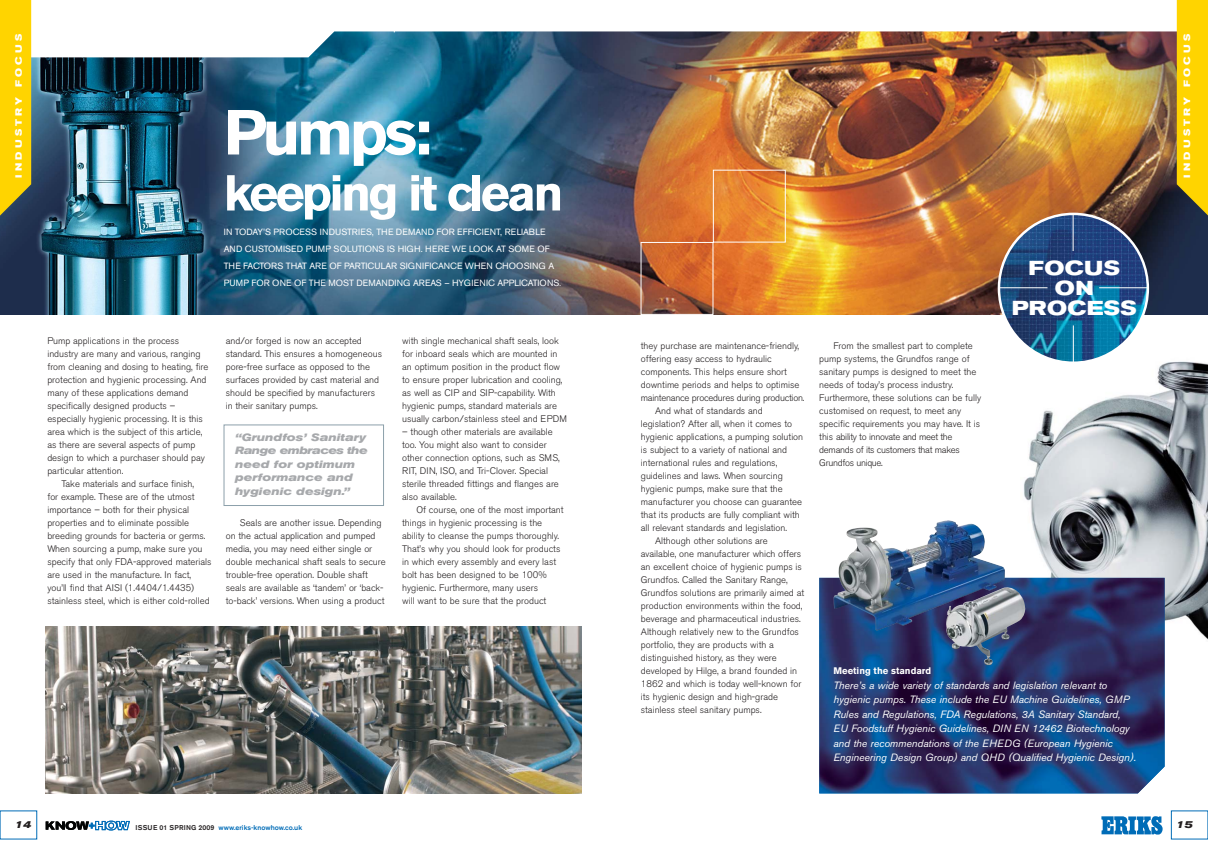
<style>
.page{position:relative;width:1208px;height:859px;background:#fff}
.page>*{position:absolute;margin:0;border:0;box-sizing:border-box;transform-origin:0 0}
.t1{font:700 63px "Akzidenz Grotesk BE";letter-spacing:-.055em;color:#fff}
.t2{font:700 50px "Akzidenz Grotesk BE";letter-spacing:-.055em;color:#fff}
.t3{font:700 expanded 20px/20px "Akzidenz Grotesk BE";letter-spacing:.02em;color:#fff;text-align:center}
.t4{font:italic 10.5px/14.5px "Akzidenz Grotesk BE";letter-spacing:-.005em;color:#fff}
.t5{font:italic 700 expanded 10.5px/13.5px "Akzidenz Grotesk BE";color:#a7a9ac}
.t6{font:italic 700 expanded 10px "Akzidenz Grotesk BE";color:#231f20}
.t7{font:300 9.5px/13px "Akzidenz Grotesk BE";color:#231f20}
.t8{font:300 9.5px "Akzidenz Grotesk BE";letter-spacing:-.025em;color:#231f20}
.t9{font:700 9.5px "Akzidenz Grotesk BE";color:#fff}
.t10{font:9px/17px "Akzidenz Grotesk BE";letter-spacing:.01em;color:#fff}
.t11{font:700 expanded 9px "Akzidenz Grotesk BE";letter-spacing:.36em;color:#fff}
.t12{font:500 7px "Akzidenz Grotesk BE";color:#006cb7}
.s1{font-weight:300}
.s2{color:#231f20}
</style>
<div class="page">
<img style="left:1024px;top:361px;width:184px;height:281px">
<img style="left:0;top:57px;width:1208px;height:257px">
<img style="left:31px;top:0;width:1145px;height:57px">
<svg style="left:0;top:0;width:31px;height:216px;background:#efc806"></svg>
<svg style="left:1101px;top:816px;width:62px;height:19px"></svg>
<svg style="left:46px;top:821px;width:84px;height:9px"></svg>
<hr style="left:394px;top:0;width:1px;height:32px;background:#fff">
<svg style="left:1176px;top:0;width:32px;height:215px;background:#ecc506"></svg>
<div style="left:224px;top:425px;width:160px;height:81px;border:1px solid #8ca0aa"></div>
<img style="left:819px;top:578px;width:345px;height:215px">
<img style="left:45px;top:626px;width:536px;height:168px">
<img style="left:833px;top:520px;width:192px;height:145px">
<svg style="left:640px;top:170px;width:145px;height:145px;background:#d57632"></svg>
<svg style="left:997px;top:213px;width:152px;height:151px;background:#4a6b8d"></svg>
<hr style="left:1099px;top:287px;width:49px;height:1px;background:#fff">
<hr style="left:998px;top:287px;width:49px;height:1px;background:#fff">
<hr style="left:1072px;top:325px;width:1px;height:38px;background:#fff">
<hr style="left:1072px;top:213px;width:1px;height:38px;background:#fff">
<p class="t11" style="left:15px;top:178px;width:146px;rotate:-90deg">INDUSTRY FOCUS</p>
<p class="t11" style="left:1183px;top:178px;width:146px;rotate:-90deg">INDUSTRY FOCUS</p>
<h1 class="t1" style="left:224px;top:110px;width:210px">Pumps:</h1>
<h2 class="t2" style="left:224px;top:175px;width:341px">keeping it clean</h2>
<p class="t10" style="left:224px;top:225px;width:338px">IN TODAY’S PROCESS INDUSTRIES, THE DEMAND FOR EFFICIENT, RELIABLE AND CUSTOMISED PUMP SOLUTIONS IS HIGH. HERE WE LOOK AT SOME OF THE FACTORS THAT ARE OF PARTICULAR SIGNIFICANCE WHEN CHOOSING A PUMP FOR ONE OF THE MOST DEMANDING AREAS – HYGIENIC APPLICATIONS<span class="s1">.</span></p>
<p class="t7" style="left:47px;top:335px;width:133px">Pump applications in the process</p>
<p class="t7" style="left:47px;top:348px;width:155px">industry are many and various, ranging</p>
<p class="t7" style="left:47px;top:361px;width:163px">from cleaning and dosing to heating, fire</p>
<p class="t7" style="left:47px;top:374px;width:161px">protection and hygienic processing. And</p>
<p class="t7" style="left:47px;top:387px;width:143px">many of these applications demand</p>
<p class="t7" style="left:47px;top:400px;width:129px">specifically designed products –</p>
<p class="t7" style="left:47px;top:413px;width:157px">especially hygienic processing. It is this</p>
<p class="t7" style="left:47px;top:426px;width:156px">area which is the subject of this article,</p>
<p class="t7" style="left:47px;top:439px;width:150px">as there are several aspects of pump</p>
<p class="t7" style="left:47px;top:452px;width:159px">design to which a purchaser should pay</p>
<p class="t7" style="left:47px;top:465px;width:77px">particular attention.</p>
<p class="t7" style="left:62px;top:478px;width:134px">Take materials and surface finish,</p>
<p class="t7" style="left:47px;top:491px;width:149px">for example. These are of the utmost</p>
<p class="t7" style="left:47px;top:504px;width:143px">importance – both for their physical</p>
<p class="t7" style="left:47px;top:517px;width:143px">properties and to eliminate possible</p>
<p class="t7" style="left:47px;top:530px;width:160px">breeding grounds for bacteria or germs.</p>
<p class="t7" style="left:47px;top:543px;width:157px">When sourcing a pump, make sure you</p>
<p class="t7" style="left:47px;top:556px;width:166px">specify that only FDA-approved materials</p>
<p class="t7" style="left:47px;top:569px;width:145px">are used in the manufacture. In fact,</p>
<p class="t7" style="left:47px;top:582px;width:148px">you’ll find that AISI (1.4404/1.4435)</p>
<p class="t7" style="left:47px;top:595px;width:164px">stainless steel, which is either cold-rolled</p>
<p class="t7" style="left:226px;top:335px;width:158px">and/or forged is now an accepted standard. This ensures a homogeneous pore-free surface as opposed to the surfaces provided by cast material and should be specified by manufacturers in their sanitary pumps.</p>
<p class="t5" style="left:235px;top:431px;width:134px">“Grundfos’ Sanitary<br>Range embraces the need for optimum performance and hygienic design.”</p>
<p class="t7" style="left:226px;top:517px;width:162px;text-indent:14px">Seals are another issue. Depending on the actual application and pumped media, you may need either single or double mechanical shaft seals to secure trouble-free operation. Double shaft seals are available as ‘tandem’ or ‘back&shy;to-back’ versions. When using a product</p>
<p class="t7" style="left:402px;top:335px;width:166px">with single mechanical shaft seals, look for inboard seals which are mounted in an optimum position in the product flow to ensure proper lubrication and cooling, as well as CIP and SIP-capability. With hygienic pumps, standard materials are usually carbon/stainless steel and EPDM</p>
<p class="t7" style="left:402px;top:426px;width:159px">– though other materials are available too. You might also want to consider other connection options, such as SMS, RIT, DIN, ISO, and Tri-Clover. Special sterile threaded fittings and flanges are also available.</p>
<p class="t7" style="left:402px;top:504px;width:163px;text-indent:14px">Of course, one of the most important things in hygienic processing is the ability to cleanse the pumps thoroughly.<br>That’s why you should look for products in which every assembly and every last bolt has been designed to be 100% hygienic. Furthermore, many users<br>will want to be sure that the product</p>
<p class="t7" style="left:641px;top:340px;width:160px">they purchase are maintenance-friendly,</p>
<p class="t7" style="left:641px;top:353px;width:132px">offering easy access to hydraulic</p>
<p class="t7" style="left:641px;top:366px;width:148px">components. This helps ensure short</p>
<p class="t7" style="left:641px;top:379px;width:160px">downtime periods and helps to optimise</p>
<p class="t8" style="left:641px;top:394px;width:165px">maintenance procedures during production.</p>
<p class="t7" style="left:655px;top:405px;width:109px">And what of standards and</p>
<p class="t7" style="left:641px;top:418px;width:153px">legislation? After all, when it comes to</p>
<p class="t7" style="left:641px;top:431px;width:164px">hygienic applications, a pumping solution</p>
<p class="t7" style="left:641px;top:444px;width:148px">is subject to a variety of national and</p>
<p class="t7" style="left:641px;top:457px;width:138px">international rules and regulations,</p>
<p class="t7" style="left:641px;top:470px;width:143px">guidelines and laws. When sourcing</p>
<p class="t7" style="left:641px;top:483px;width:143px">hygienic pumps, make sure that the</p>
<p class="t7" style="left:641px;top:496px;width:163px">manufacturer you choose can guarantee</p>
<p class="t7" style="left:641px;top:509px;width:160px">that its products are fully compliant with</p>
<p class="t7" style="left:641px;top:522px;width:148px">all relevant standards and legislation.</p>
<p class="t7" style="left:655px;top:535px;width:114px">Although other solutions are</p>
<p class="t7" style="left:641px;top:548px;width:162px">available, one manufacturer which offers</p>
<p class="t7" style="left:641px;top:561px;width:163px">an excellent choice of hygienic pumps is</p>
<p class="t7" style="left:641px;top:574px;width:148px">Grundfos. Called the Sanitary Range,</p>
<p class="t7" style="left:641px;top:587px;width:165px">Grundfos solutions are primarily aimed at</p>
<p class="t7" style="left:641px;top:600px;width:163px">production environments within the food,</p>
<p class="t7" style="left:641px;top:613px;width:161px">beverage and pharmaceutical industries.</p>
<p class="t7" style="left:641px;top:626px;width:160px">Although relatively new to the Grundfos</p>
<p class="t7" style="left:641px;top:639px;width:135px">portfolio, they are products with a</p>
<p class="t7" style="left:641px;top:652px;width:138px">distinguished history, as they were</p>
<p class="t7" style="left:641px;top:665px;width:158px">developed by Hilge, a brand founded in</p>
<p class="t7" style="left:641px;top:678px;width:162px">1862 and which is today well-known for</p>
<p class="t7" style="left:641px;top:691px;width:139px">its hygienic design and high-grade</p>
<p class="t7" style="left:641px;top:704px;width:122px">stainless steel sanitary pumps.</p>
<p class="t7" style="left:819px;top:340px;width:163px;text-indent:14px">From the smallest part to complete pump systems, the Grundfos range of sanitary pumps is designed to meet the needs of today’s process industry.<br>Furthermore, these solutions can be fully customised on request, to meet any specific requirements you may have. It is this ability to innovate and meet the demands of its customers that makes Grundfos unique.</p>
<h3 class="t3" style="left:1011px;top:260px;width:127px">FOCUS<br>ON<br>PROCESS</h3>
<p class="t9" style="left:833px;top:668px;width:99px">Meeting the standard</p>
<p class="t4" style="left:833px;top:679px;width:304px">There’s a wide variety of standards and legislation relevant to hygienic pumps. These include the EU Machine Guidelines, GMP Rules and Regulations, FDA Regulations, 3A Sanitary Standard, EU Foodstuff Hygienic Guidelines, DIN EN 12462 Biotechnology and the recommendations of the EHEDG (European Hygienic Engineering Design Group) and QHD (Qualified Hygienic Design).</p>
<p class="t6" style="left:15px;top:821px;width:19px">14</p>
<p class="t6" style="left:1176px;top:821px;width:19px">15</p>
<p class="t12" style="left:135px;top:825px;width:168px"><span class="s2">ISSUE 01 SPRING 2009</span> www.eriks-knowhow.co.uk</p>
</div>
